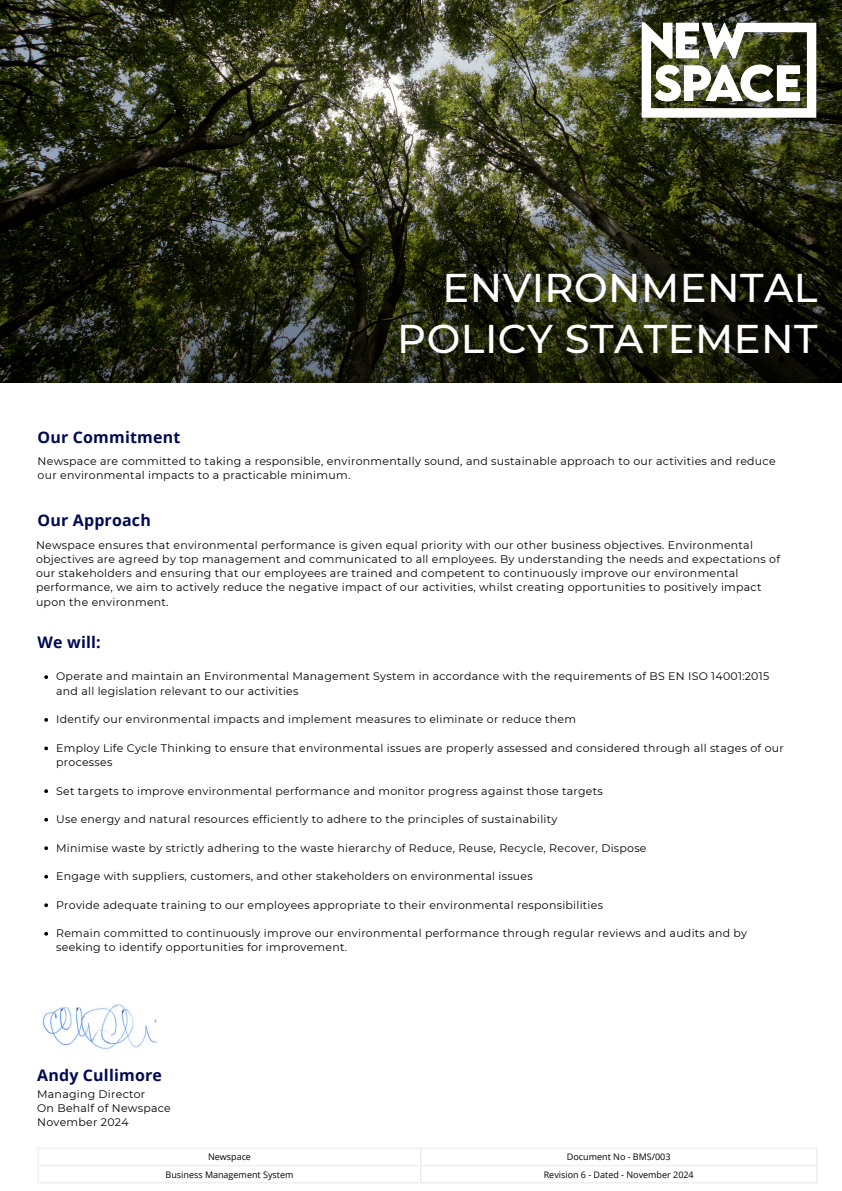
<style>
.page{position:relative;width:842px;height:1191px;background:#fff}
.page>*{position:absolute;margin:0;border:0;box-sizing:border-box;transform-origin:0 0}
.t1{font:500 40px/51px "Montserrat";letter-spacing:.01em;color:#fff;text-align:right}
.t2{font:700 16px "Open Sans";letter-spacing:.01em;color:#000a51}
.t3{font:11px/14.2px "Montserrat";letter-spacing:.025em;color:#000}
.t4{font:9px "Open Sans";color:#000}
</style>
<div class="page">
<img style="left:42px;top:1004px;width:115px;height:45px">
<img style="left:0;top:0;width:841px;height:382px">
<hr style="left:38px;top:1148px;width:1px;height:33px;background:#f0f1f2">
<hr style="left:420px;top:1148px;width:2px;height:33px;background:#f0f1f2">
<hr style="left:816px;top:1148px;width:1px;height:33px;background:#f0f1f2">
<hr style="left:38px;top:1147px;width:779px;height:1px;background:#f0f1f2">
<hr style="left:38px;top:1164px;width:779px;height:2px;background:#f0f1f2">
<hr style="left:38px;top:1181px;width:779px;height:2px;background:#f0f1f2">
<img style="left:641px;top:21px;width:177px;height:98px">
<svg style="left:44px;top:675px;width:4px;height:4px"></svg>
<svg style="left:44px;top:718px;width:4px;height:3px"></svg>
<svg style="left:44px;top:746px;width:4px;height:4px"></svg>
<svg style="left:44px;top:789px;width:4px;height:4px"></svg>
<svg style="left:44px;top:817px;width:4px;height:4px"></svg>
<svg style="left:44px;top:846px;width:4px;height:4px"></svg>
<svg style="left:44px;top:874px;width:4px;height:4px"></svg>
<svg style="left:44px;top:903px;width:4px;height:4px"></svg>
<svg style="left:44px;top:931px;width:4px;height:4px"></svg>
<p class="t1" style="left:397px;top:262px;width:422px">ENVIRONMENTAL<br>POLICY STATEMENT</p>
<p class="t2" style="left:38px;top:425px;width:144px">Our Commitment</p>
<h2 class="t3" style="left:38px;top:453px;width:740px">Newspace are committed to taking a responsible, environmentally sound, and sustainable approach to our activities and reduce our environmental impacts to a practicable minimum.</h2>
<p class="t2" style="left:38px;top:509px;width:115px">Our Approach</p>
<p class="t3" style="left:36px;top:537px;width:745px">Newspace ensures that environmental performance is given equal priority with our other business objectives. Environmental objectives are agreed by top management and communicated to all employees. By understanding the needs and expectations of our stakeholders and ensuring that our employees are trained and competent to continuously improve our environmental performance, we aim to actively reduce the negative impact of our activities, whilst creating opportunities to positively impact upon the environment.</p>
<p class="t2" style="left:38px;top:630px;width:65px">We will:</p>
<p class="t3" style="left:56px;top:669px;width:715px">Operate and maintain an Environmental Management System in accordance with the requirements of BS EN ISO 14001:2015 and all legislation relevant to our activities</p>
<h2 class="t3" style="left:56px;top:712px;width:521px">Identify our environmental impacts and implement measures to eliminate or reduce them</h2>
<p class="t3" style="left:56px;top:740px;width:729px">Employ Life Cycle Thinking to ensure that environmental issues are properly assessed and considered through all stages of our processes</p>
<h2 class="t3" style="left:56px;top:783px;width:548px">Set targets to improve environmental performance and monitor progress against those targets</h2>
<p class="t3" style="left:56px;top:812px;width:503px">Use energy and natural resources efficiently to adhere to the principles of sustainability</p>
<h2 class="t3" style="left:56px;top:840px;width:592px">Minimise waste by strictly adhering to the waste hierarchy of Reduce, Reuse, Recycle, Recover, Dispose</h2>
<p class="t3" style="left:56px;top:869px;width:478px">Engage with suppliers, customers, and other stakeholders on environmental issues</p>
<p class="t3" style="left:56px;top:897px;width:548px">Provide adequate training to our employees appropriate to their environmental responsibilities</p>
<p class="t3" style="left:56px;top:926px;width:692px">Remain committed to continuously improve our environmental performance through regular reviews and audits and by seeking to identify opportunities for improvement.</p>
<p class="t2" style="left:37px;top:1063px;width:126px">Andy Cullimore</p>
<p class="t3" style="left:37px;top:1086px;width:110px">Managing Director</p>
<p class="t3" style="left:37px;top:1100px;width:135px">On Behalf of Newspace</p>
<p class="t3" style="left:37px;top:1114px;width:93px">November 2024</p>
<p class="t4" style="left:208px;top:1150px;width:44px">Newspace</p>
<p class="t4" style="left:567px;top:1150px;width:105px">Document No - BMS/003</p>
<p class="t4" style="left:166px;top:1167px;width:129px">Business Management System</p>
<h1 class="t4" style="left:544px;top:1167px;width:152px">Revision 6 - Dated - November 2024</h1>
</div>
